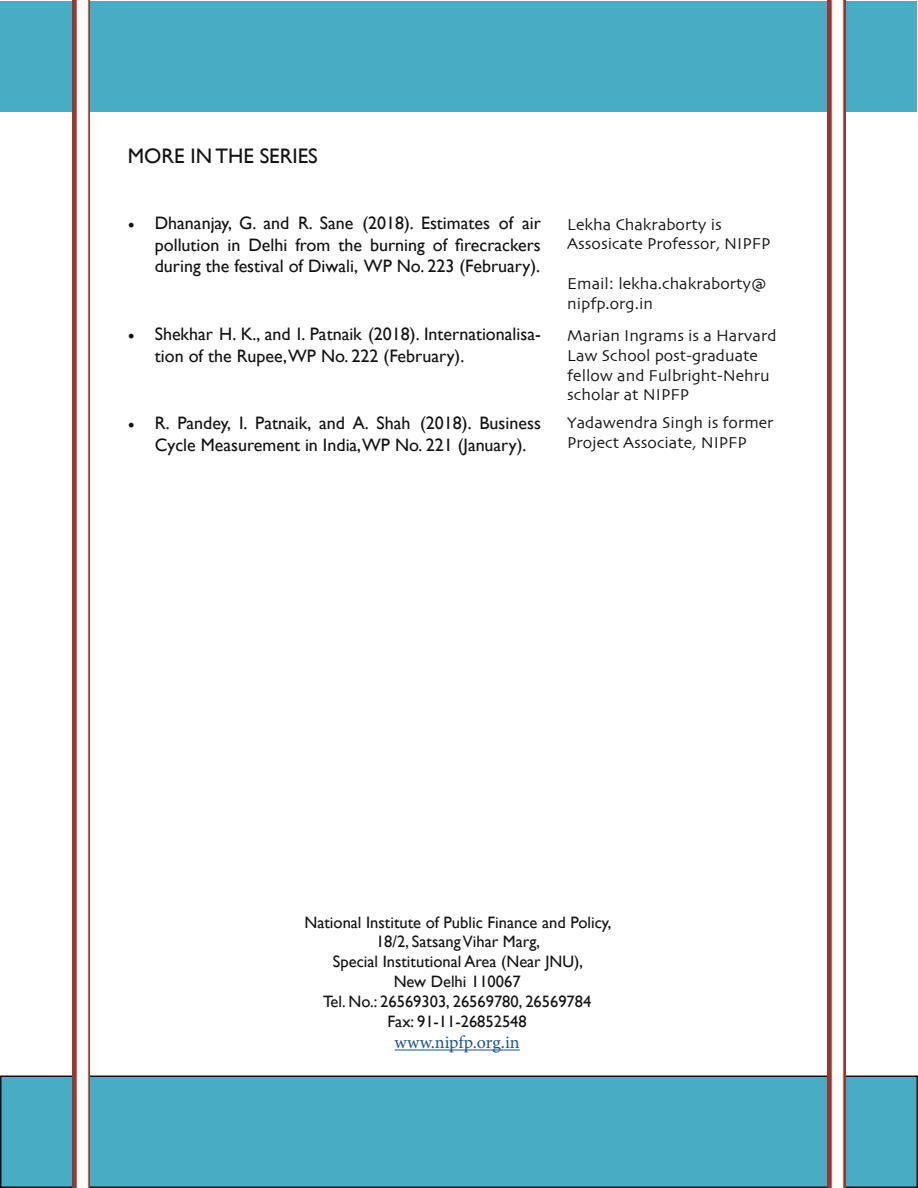
<style>
.page{position:relative;width:918px;height:1188px;background:#fff}
.page>*{position:absolute;margin:0;border:0;box-sizing:border-box;transform-origin:0 0}
.t1{font:21px "Gill Sans";color:#121212}
.t2{font:18px/21.6px "Gill Sans";color:#121212}
.t3{font:18px "Minion Pro";color:#1f548a}
.t4{font:16.5px/19.8px "Skia Regular 1 1";color:#121212}
.t5{font:16.5px/19.8px "Gill Sans";color:#121212;text-align:center}
.s1{font-family:"Minion Pro"}
</style>
<div class="page">
<div style="left:1px;top:1px;width:916px;height:111px;background:#49acc5"></div>
<img style="left:72px;top:0;width:18px;height:1076px">
<img style="left:828px;top:1px;width:18px;height:1075px">
<hr style="left:395px;top:1050px;width:125px;height:1px;background:#1f548a">
<div style="left:1px;top:1076px;width:916px;height:111px;background:#49acc5"></div>
<div style="left:0;top:1076px;width:918px;height:112px;border:2px solid #121212"></div>
<p class="t1" style="left:128px;top:143px;width:192px">MORE IN THE SERIES</p>
<p class="t2" style="left:155px;top:212px;width:388px;text-align:justify;text-indent:-27px"><span class="s1">•</span> Dhananjay, G. and R. Sane (2018). Estimates of air pollution in Delhi from the burning of firecrackers during the festival of Diwali, WP No. 223 (February).</p>
<p class="t4" style="left:567px;top:215px;width:205px">Lekha Chakraborty is<br>Assosicate Professor, NIPFP</p>
<p class="t4" style="left:567px;top:275px;width:201px">Email: lekha.chakraborty@ nipfp.org.in</p>
<p class="t2" style="left:155px;top:323px;width:388px;text-indent:-27px"><span class="s1">•</span> Shekhar H. K., and I. Patnaik (2018). Internationalisa&shy;tion of the Rupee,WP No. 222 (February).</p>
<p class="t4" style="left:567px;top:327px;width:211px">Marian Ingrams is a Harvard<br>Law School post-graduate fellow and Fulbright-Nehru scholar at NIPFP</p>
<p class="t2" style="left:155px;top:412px;width:388px;text-indent:-27px"><span class="s1">•</span> R. Pandey, I. Patnaik, and A. Shah (2018). Business<br>Cycle Measurement in India,WP No. 221 (January).</p>
<p class="t4" style="left:567px;top:414px;width:208px">Yadawendra Singh is former<br>Project Associate, NIPFP</p>
<p class="t5" style="left:305px;top:912px;width:308px">National Institute of Public Finance and Policy,<br>18/2, Satsang Vihar Marg,<br>Special Institutional Area (Near JNU),<br>New Delhi 110067<br>Tel. No.: 26569303, 26569780, 26569784<br>Fax: 91-11-26852548</p>
<p class="t3" style="left:395px;top:1030px;width:127px">www.nipfp.org.in</p>
</div>
